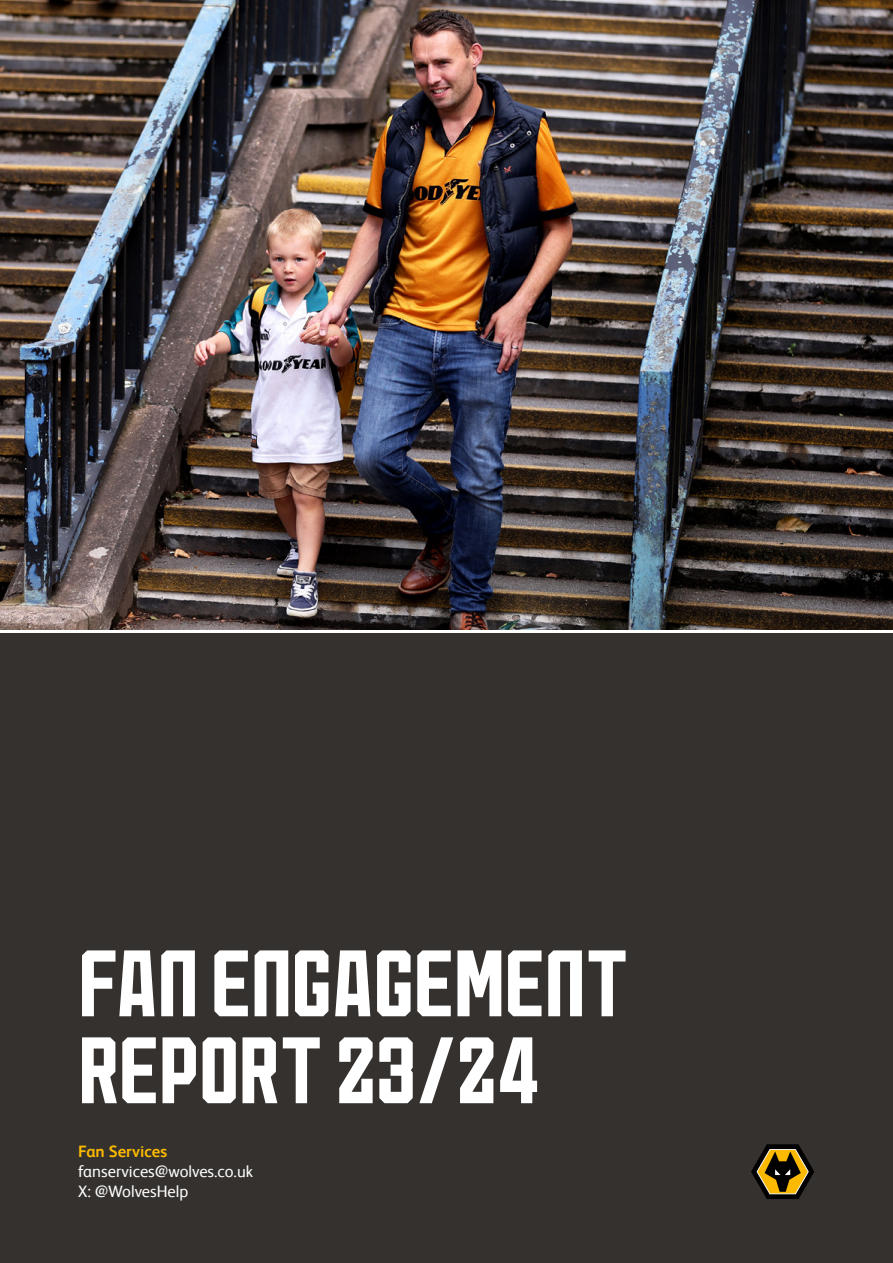
<style>
.page{position:relative;width:893px;height:1263px;background:#35312e}
.page>*{position:absolute;margin:0;border:0;box-sizing:border-box;transform-origin:0 0}
.t1{font:99px/86.8px "Wolves";color:#fff}
.t2{font:16.5px/19.8px "FS Albert Pro";color:#fff}
.t3{font:700 16.5px "FS Albert Pro";color:#fbba00}
</style>
<div class="page">
<img style="left:0;top:0;width:893px;height:633px">
<svg style="left:751px;top:1144px;width:63px;height:55px"></svg>
<h1 class="t1" style="left:79px;top:946px;width:552px">FAN ENGAGEMENT<br>REPORT 23/24</h1>
<p class="t3" style="left:78px;top:1140px;width:90px">Fan Services</p>
<p class="t2" style="left:78px;top:1160px;width:176px">fanservices@wolves.co.uk<br>X: @WolvesHelp</p>
</div>
